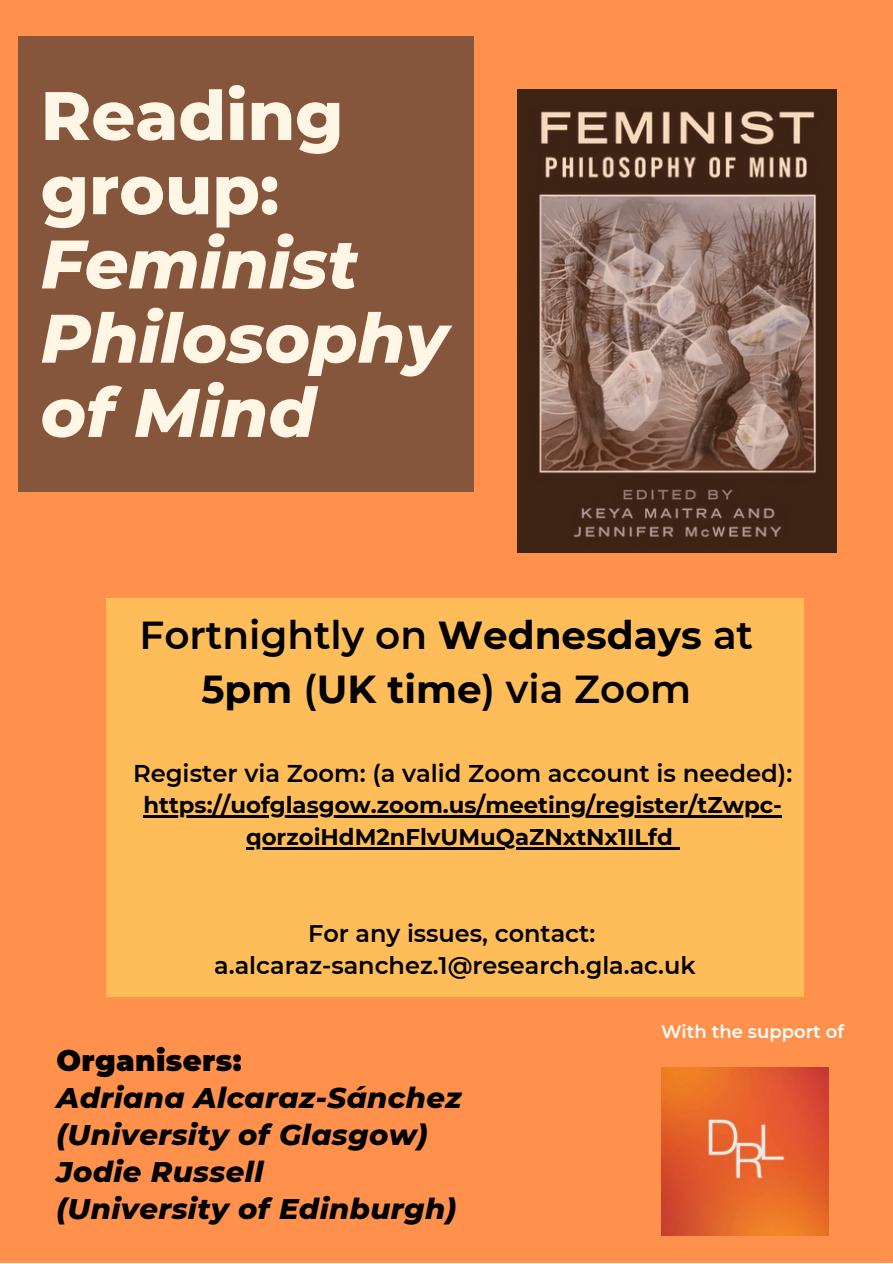
<style>
.page{position:relative;width:893px;height:1264px;background:#fff}
.page>*{position:absolute;margin:0;border:0;box-sizing:border-box;transform-origin:0 0}
.t1{font:italic 800 68.4px/74.2px "Montserrat";color:#fff6e6}
.t2{font:800 68.4px/74.2px "Montserrat";color:#fff6e6}
.t3{font:600 39px/54px "Montserrat";color:#000;text-align:center}
.t4{font:italic 800 29.1px/37px "Montserrat";letter-spacing:.015em;color:#000}
.t5{font:900 29.1px "Montserrat";letter-spacing:.015em;color:#000}
.t6{font:600 24.3px "Montserrat";color:#000}
.t7{font:600 24px/32.5px "Montserrat";color:#000;text-align:center}
.t8{font:700 22.8px/31.5px "Montserrat";color:#000;text-align:center}
.t9{font:600 18px "Montserrat";color:#fff}
.s1{font-weight:700}
</style>
<div class="page">
<div style="left:0;top:0;width:892px;height:1262px;background:#ff914d"></div>
<img style="left:517px;top:89px;width:319px;height:463px">
<img style="left:661px;top:1067px;width:167px;height:167px">
<div style="left:18px;top:36px;width:455px;height:455px;background:#86563c"></div>
<div style="left:106px;top:599px;width:697px;height:398px;background:#ffbd59"></div>
<hr style="left:143px;top:815px;width:638px;height:2px;background:#000">
<hr style="left:246px;top:847px;width:426px;height:2px;background:#000">
<svg style="left:672px;top:847px;width:7px;height:2px"></svg>
<h1 class="t2" style="left:41px;top:78px;width:304px">Reading group:</h1>
<h1 class="t1" style="left:41px;top:227px;width:408px">Feminist<br>Philosophy of Mind</h1>
<h2 class="t3" style="left:139px;top:608px;width:615px">Fortnightly on <span class="s1">Wednesdays</span> at<br><span class="s1">5pm</span> (<span class="s1">UK time</span>) via Zoom</h2>
<p class="t6" style="left:133px;top:758px;width:660px">Register via Zoom: (a valid Zoom account is needed):</p>
<p class="t8" style="left:143px;top:789px;width:640px">https://uofglasgow.zoom.us/meeting/register/tZwpc&shy;qorzoiHdM2nFlvUMuQaZNxtNx1ILfd</p>
<p class="t7" style="left:214px;top:916px;width:483px">For any issues, contact: a.alcaraz-sanchez.1@research.gla.ac.uk</p>
<p class="t5" style="left:56px;top:1042px;width:187px">Organisers:</p>
<p class="t4" style="left:56px;top:1078px;width:406px">Adriana Alcaraz-Sánchez (University of Glasgow)<br>Jodie Russell<br>(University of Edinburgh)</p>
<p class="t9" style="left:661px;top:1020px;width:184px">With the support of</p>
</div>
